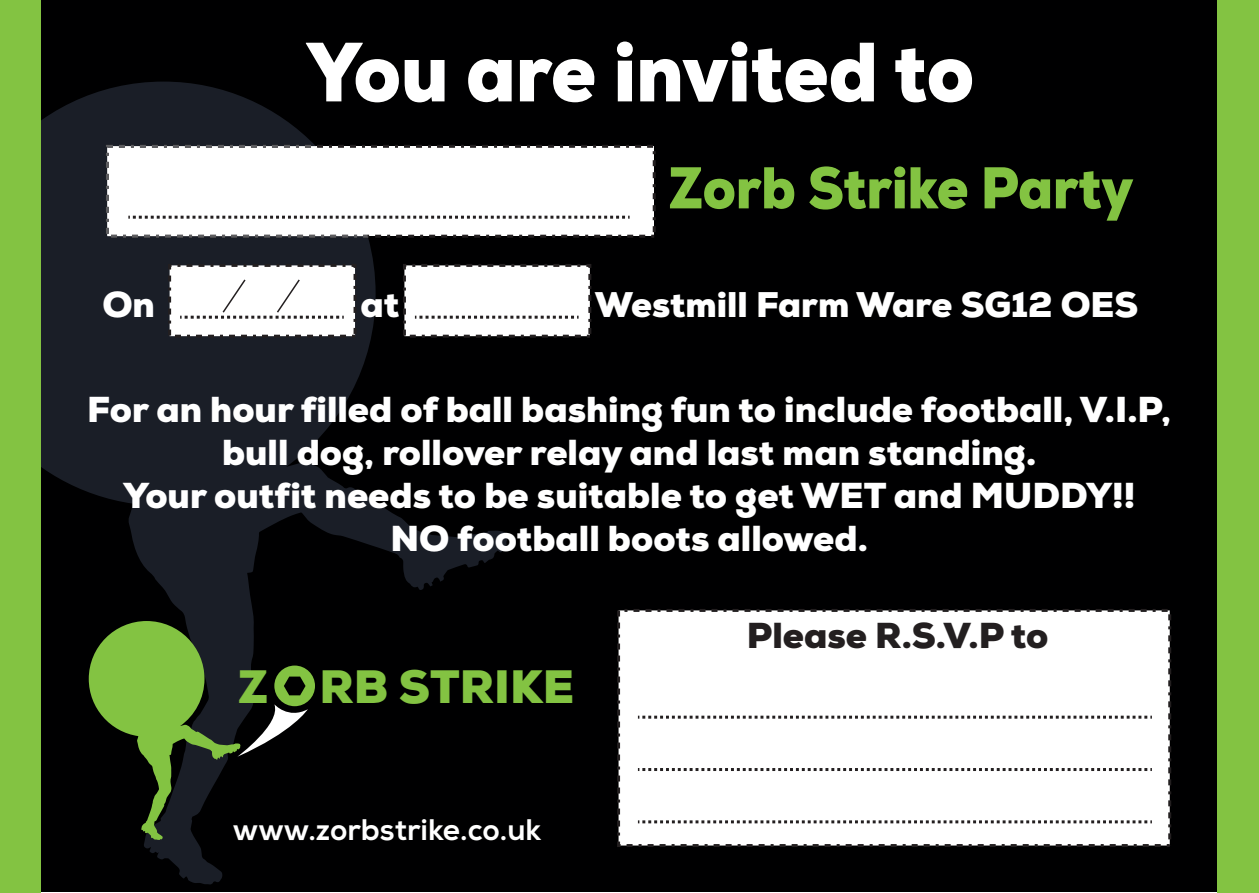
<style>
.page{position:relative;width:1259px;height:893px;background:#fff}
.page>*{position:absolute;margin:0;border:0;box-sizing:border-box;transform-origin:0 0}
.t1{font:900 83.7px "Nexa";color:#fff;scale:.91 1}
.t2{font:900 58.8px "Nexa";color:#83c342;scale:.91 1}
.t3{font:900 46.8px "Nexa";color:#83c342}
.t4{font:900 36px/43.2px "Nexa";color:#fff;text-align:center}
.t5{font:900 36px "Nexa";color:#231f20}
.t6{font:900 35.7px "Nexa";color:#fff}
.t7{font:800 29.7px "Nexa";color:#fff}
</style>
<div class="page">
<div style="left:0;top:1px;width:1259px;height:891px;background:#000001"></div>
<svg style="left:629px;top:145px;width:27px;height:93px;background:#ddd"></svg>
<div style="left:617px;top:609px;width:554px;height:238px;background:#fff;border:3px dashed #231f20"></div>
<svg style="left:41px;top:82px;width:467px;height:802px"></svg>
<svg style="left:89px;top:621px;width:226px;height:219px"></svg>
<svg style="left:638px;top:820px;width:514px;height:3px"></svg>
<svg style="left:638px;top:768px;width:514px;height:3px"></svg>
<svg style="left:638px;top:716px;width:514px;height:3px"></svg>
<svg style="left:106px;top:145px;width:523px;height:93px;background:#f1f1f1"></svg>
<div style="left:168px;top:264px;width:188px;height:74px;background:#fff;border:3px dashed #231f20"></div>
<div style="left:403px;top:264px;width:188px;height:74px;background:#fff;border:3px dashed #231f20"></div>
<svg style="left:415px;top:316px;width:163px;height:3px"></svg>
<div style="left:1217px;top:0;width:42px;height:892px;background:#83c342"></div>
<div style="left:0;top:0;width:41px;height:892px;background:#83c342"></div>
<svg style="left:180px;top:279px;width:164px;height:40px"></svg>
<h1 class="t1" style="left:306px;top:18px;width:735px">You are invited to</h1>
<p class="t4" style="left:102px;top:283px;width:54px">On</p>
<p class="t4" style="left:360px;top:283px;width:40px">at</p>
<h2 class="t2" style="left:668px;top:150px;width:511px">Zorb Strike Party</h2>
<p class="t6" style="left:595px;top:282px;width:544px">Westmill Farm Ware SG12 OES</p>
<p class="t4" style="left:87px;top:388px;width:1085px">For an hour filled of ball bashing fun to include football, V.I.P, bull dog, rollover relay and last man standing.<br>Your outfit needs to be suitable to get WET and MUDDY!!<br>NO football boots allowed.</p>
<p class="t3" style="left:238px;top:657px;width:338px">Z RB STRIKE</p>
<p class="t7" style="left:233px;top:811px;width:310px">www.zorbstrike.co.uk</p>
<p class="t5" style="left:747px;top:613px;width:303px">Please R.S.V.P to</p>
</div>
